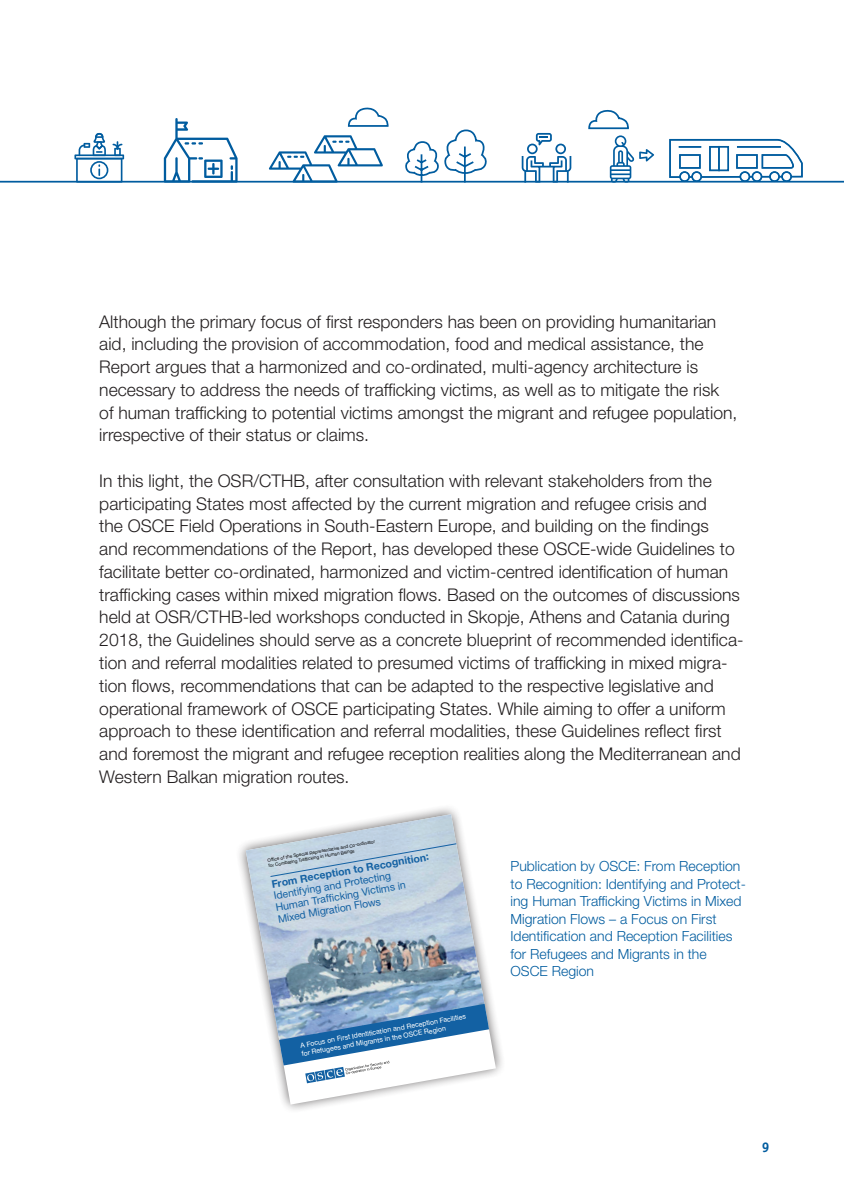
<style>
.page{position:relative;width:844px;height:1191px;background:#fff}
.page>*{position:absolute;margin:0;border:0;box-sizing:border-box;transform-origin:0 0}
.t1{font:300 17.5px/22.8px "Helvetica Neue LT Std";color:#231f20}
.t2{font:300 14px/17.5px "Helvetica Neue LT Std";color:#005c9f}
.t3{font:700 14px "Officina Serif";color:#005c9f}
.t4{font:10.5px/11.9px "Helvetica Neue LT Std";color:#1361a3}
.t5{font:700 10.5px "Helvetica Neue LT Std";color:#1361a3}
.t6{font:7px/8.4px "Helvetica Neue LT Std";color:#fff}
.t7{font:4.55px/5.4px "Helvetica Neue LT Std";color:#000001}
</style>
<div class="page">
<svg style="left:164px;top:118px;width:73px;height:63px"></svg>
<div style="left:781px;top:172px;width:10px;height:10px;border:1px solid #005c9f;border-radius:50%"></div>
<div style="left:769px;top:172px;width:10px;height:10px;border:1px solid #005c9f;border-radius:50%"></div>
<div style="left:751px;top:172px;width:10px;height:10px;border:1px solid #005c9f;border-radius:50%"></div>
<div style="left:739px;top:172px;width:10px;height:10px;border:1px solid #005c9f;border-radius:50%"></div>
<div style="left:691px;top:172px;width:10px;height:10px;border:1px solid #005c9f;border-radius:50%"></div>
<div style="left:679px;top:172px;width:10px;height:10px;border:1px solid #005c9f;border-radius:50%"></div>
<svg style="left:669px;top:138px;width:134px;height:41px"></svg>
<hr style="left:736px;top:146px;width:44px;height:2px;background:#005c9f">
<div style="left:708px;top:146px;width:11px;height:25px;background:#fff"></div>
<div style="left:709px;top:146px;width:10px;height:25px;border:1px solid #005c9f"></div>
<div style="left:718px;top:146px;width:10px;height:25px;background:#fff;border:2px solid #005c9f"></div>
<hr style="left:0;top:181px;width:843px;height:2px;background:#005c9f">
<svg style="left:74px;top:154px;width:50px;height:5px"></svg>
<svg style="left:76px;top:133px;width:46px;height:50px"></svg>
<svg style="left:404px;top:129px;width:85px;height:54px"></svg>
<svg style="left:269px;top:135px;width:114px;height:48px"></svg>
<svg style="left:521px;top:133px;width:50px;height:50px"></svg>
<svg style="left:587px;top:110px;width:67px;height:73px"></svg>
<svg style="left:347px;top:108px;width:42px;height:19px"></svg>
<svg style="left:239px;top:808px;width:263px;height:302px"></svg>
<svg style="left:246px;top:814px;width:250px;height:290px"></svg>
<img style="left:246px;top:814px;width:242px;height:248px">
<svg style="left:270px;top:842px;width:190px;height:35px;background:#bbcfdf"></svg>
<svg style="left:279px;top:1004px;width:210px;height:79px"></svg>
<p class="t1" style="left:99px;top:310px;width:639px">Although the primary focus of first responders has been on providing humanitarian aid, including the provision of accommodation, food and medical assistance, the Report argues that a harmonized and co-ordinated, multi-agency architecture is necessary to address the needs of trafficking victims, as well as to mitigate the risk of human trafficking to potential victims amongst the migrant and refugee population, irrespective of their status or claims.</p>
<p class="t1" style="left:99px;top:469px;width:645px">In this light, the OSR/CTHB, after consultation with relevant stakeholders from the participating States most affected by the current migration and refugee crisis and<br>the OSCE Field Operations in South-Eastern Europe, and building on the findings<br>and recommendations of the Report, has developed these OSCE-wide Guidelines to facilitate better co-ordinated, harmonized and victim-centred identification of human trafficking cases within mixed migration flows. Based on the outcomes of discussions held at OSR/CTHB-led workshops conducted in Skopje, Athens and Catania during 2018, the Guidelines should serve as a concrete blueprint of recommended identifica&shy;tion and referral modalities related to presumed victims of trafficking in mixed migra&shy;tion flows, recommendations that can be adapted to the respective legislative and operational framework of OSCE participating States. While aiming to offer a uniform approach to these identification and referral modalities, these Guidelines reflect first and foremost the migrant and refugee reception realities along the Mediterranean and Western Balkan migration routes.</p>
<p class="t7" style="left:267px;top:857px;width:110px;rotate:-10deg">Offi ce of the Special Representative and Co-ordinator for Combating Traffi cking in Human Beings</p>
<p class="t5" style="left:270px;top:877px;width:161px;rotate:-10deg">From Reception to Recognition:</p>
<p class="t4" style="left:273px;top:889px;width:133px;rotate:-10deg">Identifying and Protecting<br>Human Traffi cking Victims in<br>Mixed Migration Flows</p>
<p class="t6" style="left:299px;top:1041px;width:170px;rotate:-10deg">A Focus on First Identifi cation and Reception Facilities for Refugees and Migrants in the OSCE Region</p>
<p class="t2" style="left:510px;top:857px;width:237px">Publication by OSCE: From Reception to Recognition: Identifying and Protect&shy;ing Human Trafficking Victims in Mixed Migration Flows – a Focus on First Identification and Reception Facilities for Refugees and Migrants in the OSCE Region</p>
<p class="t3" style="left:761px;top:1138px;width:9px">9</p>
</div>
